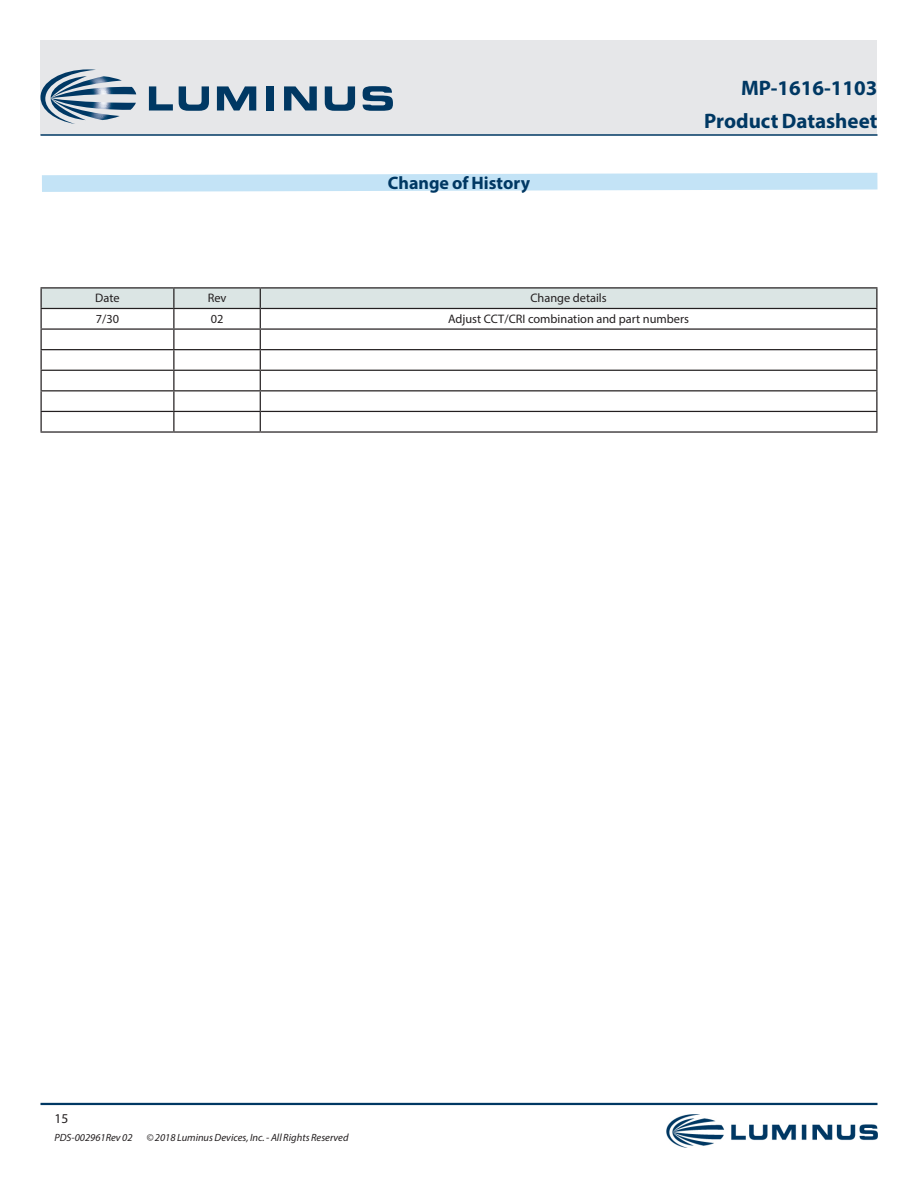
<style>
.page{position:relative;width:918px;height:1188px;background:#fff}
.page>*{position:absolute;margin:0;border:0;box-sizing:border-box;transform-origin:0 0}
.DS_Title1{font:700 21px "Myriad Pro";color:#003863}
.t1{font:700 18px "Myriad Pro";letter-spacing:-.005em;color:#003863}
.zzFooterRight2{font:13.5px "Myriad Pro";color:#231f20}
.t2{font:12.3px "Myriad Pro";color:#231f20}
.t3{font:12.3px "Myriad Pro";color:#231f20}
.zzFooterRight1{font:italic 10.5px "Myriad Pro";color:#231f20}
</style>
<div class="page">
<div style="left:40px;top:40px;width:838px;height:95px;background:#e6e7e9"></div>
<hr style="left:40px;top:1103px;width:838px;height:2px;background:#003863">
<hr style="left:40px;top:134px;width:838px;height:2px;background:#003863">
<svg style="left:40px;top:69px;width:96px;height:55px"></svg>
<svg style="left:149px;top:86px;width:24px;height:25px"></svg>
<svg style="left:179px;top:86px;width:30px;height:25px"></svg>
<svg style="left:217px;top:86px;width:39px;height:25px"></svg>
<div style="left:266px;top:86px;width:8px;height:25px;background:#003863"></div>
<svg style="left:284px;top:86px;width:33px;height:25px"></svg>
<svg style="left:325px;top:86px;width:30px;height:25px"></svg>
<svg style="left:363px;top:86px;width:30px;height:25px"></svg>
<svg style="left:42px;top:173px;width:836px;height:19px;background:#cae6f7"></svg>
<img style="left:666px;top:1115px;width:212px;height:33px">
<hr style="left:40px;top:308px;width:134px;height:1px;background:#231f20">
<hr style="left:260px;top:308px;width:618px;height:1px;background:#231f20">
<hr style="left:40px;top:328px;width:134px;height:2px;background:#231f20">
<hr style="left:260px;top:328px;width:618px;height:2px;background:#231f20">
<hr style="left:40px;top:349px;width:134px;height:1px;background:#231f20">
<hr style="left:260px;top:349px;width:618px;height:1px;background:#231f20">
<hr style="left:40px;top:370px;width:134px;height:1px;background:#231f20">
<hr style="left:260px;top:370px;width:618px;height:1px;background:#231f20">
<hr style="left:40px;top:390px;width:134px;height:1px;background:#231f20">
<hr style="left:260px;top:390px;width:618px;height:1px;background:#231f20">
<hr style="left:40px;top:411px;width:134px;height:1px;background:#231f20">
<hr style="left:260px;top:411px;width:618px;height:1px;background:#231f20">
<hr style="left:40px;top:431px;width:134px;height:2px;background:#231f20">
<hr style="left:174px;top:431px;width:86px;height:2px;background:#231f20">
<hr style="left:260px;top:431px;width:618px;height:2px;background:#231f20">
<hr style="left:40px;top:287px;width:134px;height:2px;background:#231f20">
<hr style="left:174px;top:287px;width:86px;height:2px;background:#231f20">
<hr style="left:260px;top:287px;width:618px;height:2px;background:#231f20">
<svg style="left:41px;top:288px;width:836px;height:143px"></svg>
<p class="t1" style="left:388px;top:171px;width:144px">Change of History</p>
<p class="DS_Title1" style="left:741px;top:74px;width:138px">MP-1616-1103</p>
<p class="DS_Title1" style="left:704px;top:107px;width:175px">Product Datasheet</p>
<p class="t2" style="left:95px;top:290px;width:26px">Date</p>
<p class="t2" style="left:208px;top:290px;width:20px">Rev</p>
<p class="t2" style="left:530px;top:290px;width:78px">Change details</p>
<p class="t2" style="left:96px;top:311px;width:25px">7/30</p>
<p class="t3" style="left:211px;top:311px;width:14px">02</p>
<p class="t2" style="left:448px;top:311px;width:242px">Adjust CCT/CRI combination and part numbers</p>
<p class="zzFooterRight2" style="left:54px;top:1110px;width:15px">15</p>
<p class="zzFooterRight1" style="left:54px;top:1131px;width:80px">PDS-002961Rev 02</p>
<p class="zzFooterRight1" style="left:146px;top:1131px;width:204px">© 2018 Luminus Devices, Inc. - All Rights Reserved</p>
</div>
